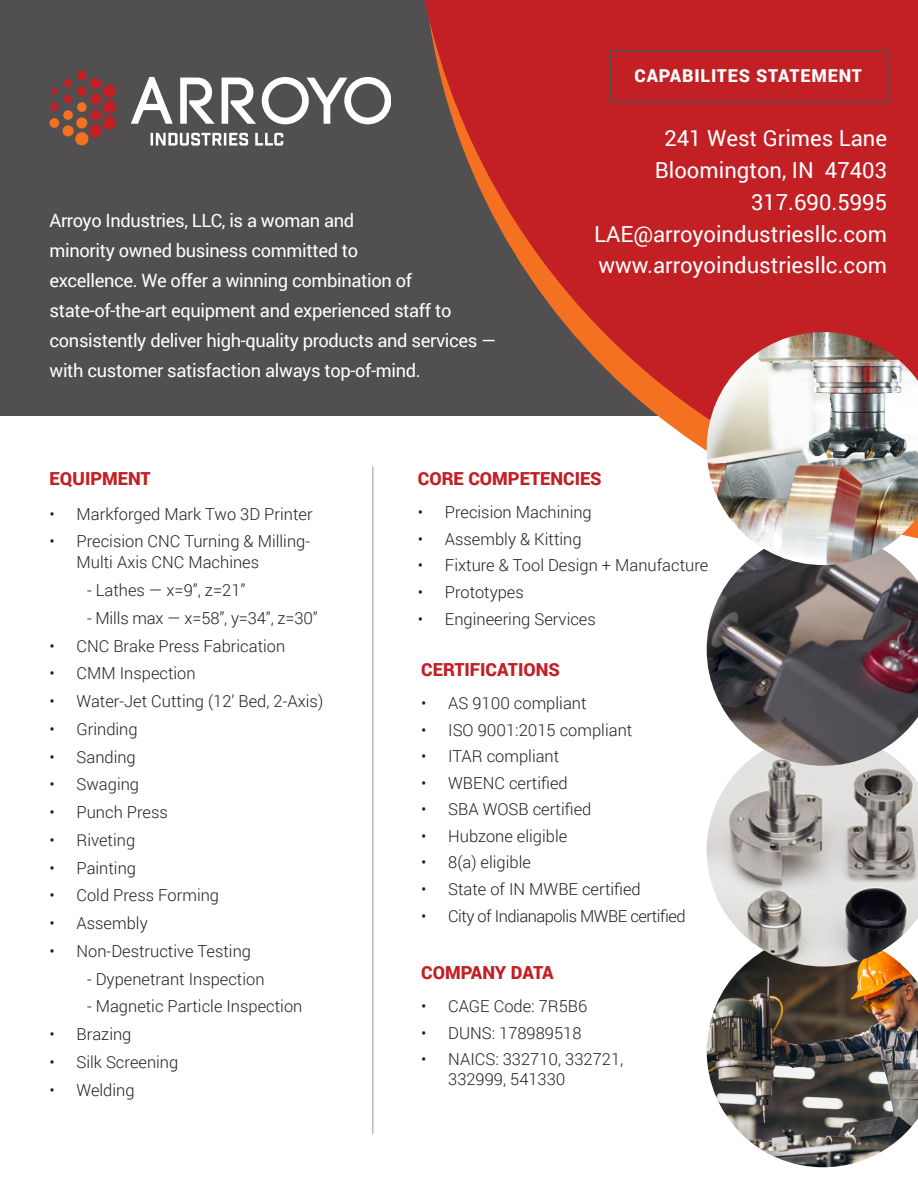
<style>
.page{position:relative;width:918px;height:1188px;background:#fff}
.page>*{position:absolute;margin:0;border:0;box-sizing:border-box;transform-origin:0 0}
.t1{font:22.05px "Roboto";color:#fff}
.t2{font:18.3px/30px "Roboto";letter-spacing:-.02em;color:#fff}
.t3{font:900 18px "Roboto";color:#c32025}
.t4{font:900 17.7px "Roboto";letter-spacing:.05em;color:#fff}
.t5{font:300 16.5px/21px "Roboto";color:#231f20}
.t6{font:300 16.5px "Roboto";letter-spacing:-.03em;color:#231f20}
</style>
<div class="page">
<div style="left:0;top:0;width:729px;height:416px;background:#514f4f"></div>
<svg style="left:425px;top:0;width:493px;height:451px;fill:#c32025"></svg>
<img style="left:707px;top:967px;width:211px;height:200px">
<img style="left:707px;top:766px;width:211px;height:201px">
<img style="left:707px;top:565px;width:211px;height:201px">
<img style="left:707px;top:332px;width:211px;height:233px">
<div style="left:610px;top:50px;width:279px;height:53px;border:2px solid #535050"></div>
<svg style="left:131px;top:77px;width:259px;height:47px"></svg>
<svg style="left:151px;top:133px;width:132px;height:12px"></svg>
<div style="left:51px;top:88px;width:7px;height:6px;background:#c32025;border-radius:50%"></div>
<div style="left:50px;top:103px;width:8px;height:8px;background:#c32025;border-radius:50%"></div>
<div style="left:50px;top:118px;width:9px;height:10px;background:#f37121;border-radius:50%"></div>
<div style="left:63px;top:125px;width:11px;height:11px;background:#f37121;border-radius:50%"></div>
<div style="left:75px;top:132px;width:13px;height:13px;background:#f37121;border-radius:50%"></div>
<div style="left:89px;top:124px;width:13px;height:14px;background:#c32025;border-radius:50%"></div>
<div style="left:103px;top:116px;width:13px;height:14px;background:#c32025;border-radius:50%"></div>
<div style="left:103px;top:100px;width:13px;height:14px;background:#c32025;border-radius:50%"></div>
<div style="left:103px;top:85px;width:13px;height:13px;background:#c32025;border-radius:50%"></div>
<div style="left:76px;top:117px;width:11px;height:12px;background:#f37121;border-radius:50%"></div>
<div style="left:90px;top:109px;width:11px;height:12px;background:#c32025;border-radius:50%"></div>
<div style="left:90px;top:94px;width:11px;height:11px;background:#c32025;border-radius:50%"></div>
<div style="left:90px;top:78px;width:11px;height:11px;background:#c32025;border-radius:50%"></div>
<div style="left:63px;top:110px;width:10px;height:10px;background:#f37121;border-radius:50%"></div>
<div style="left:77px;top:102px;width:10px;height:10px;background:#f37121;border-radius:50%"></div>
<div style="left:77px;top:86px;width:10px;height:10px;background:#c32025;border-radius:50%"></div>
<div style="left:77px;top:71px;width:10px;height:9px;background:#c32025;border-radius:50%"></div>
<div style="left:64px;top:95px;width:8px;height:8px;background:#c32025;border-radius:50%"></div>
<div style="left:64px;top:79px;width:8px;height:8px;background:#c32025;border-radius:50%"></div>
<hr style="left:372px;top:466px;width:2px;height:668px;background:#bbb7b6">
<p class="t2" style="left:50px;top:205px;width:448px">Arroyo Industries, LLC, is a woman and<br>minority owned business committed to<br>excellence. We offer a winning combination of state-of-the-art equipment and experienced staff to consistently deliver high-quality products and services — with customer satisfaction always top-of-mind.</p>
<p class="t4" style="left:634px;top:64px;width:229px">CAPABILITES STATEMENT</p>
<p class="t1" style="left:664px;top:123px;width:224px">241 West Grimes Lane</p>
<p class="t1" style="left:655px;top:155px;width:234px">Bloomington, IN 47403</p>
<p class="t1" style="left:751px;top:187px;width:138px">317.690.5995</p>
<p class="t1" style="left:594px;top:218px;width:295px">LAE@arroyoindustriesllc.com</p>
<p class="t1" style="left:598px;top:250px;width:290px">www.arroyoindustriesllc.com</p>
<p class="t3" style="left:50px;top:466px;width:103px">EQUIPMENT</p>
<p class="t5" style="left:50px;top:503px;width:265px">• Markforged Mark Two 3D Printer</p>
<p class="t5" style="left:77px;top:530px;width:235px;text-indent:-27px">• Precision CNC Turning &amp; Milling-<br>Multi Axis CNC Machines</p>
<p class="t5" style="left:87px;top:579px;width:160px">- Lathes — x=9”, z=21”</p>
<p class="t5" style="left:87px;top:607px;width:232px">- Mills max — x=58”, y=34”, z=30”</p>
<p class="t5" style="left:50px;top:635px;width:237px">• CNC Brake Press Fabrication</p>
<p class="t5" style="left:50px;top:662px;width:148px">• CMM Inspection</p>
<p class="t5" style="left:50px;top:690px;width:275px">• Water-Jet Cutting (12’ Bed, 2-Axis)</p>
<p class="t5" style="left:50px;top:718px;width:90px">• Grinding</p>
<p class="t5" style="left:50px;top:746px;width:88px">• Sanding</p>
<p class="t5" style="left:50px;top:773px;width:91px">• Swaging</p>
<p class="t5" style="left:50px;top:801px;width:120px">• Punch Press</p>
<p class="t5" style="left:50px;top:829px;width:87px">• Riveting</p>
<p class="t5" style="left:50px;top:857px;width:88px">• Painting</p>
<p class="t5" style="left:50px;top:884px;width:171px">• Cold Press Forming</p>
<p class="t5" style="left:50px;top:912px;width:100px">• Assembly</p>
<p class="t5" style="left:50px;top:940px;width:203px">• Non-Destructive Testing</p>
<p class="t5" style="left:87px;top:968px;width:179px">- Dypenetrant Inspection</p>
<p class="t5" style="left:87px;top:995px;width:217px">- Magnetic Particle Inspection</p>
<p class="t5" style="left:50px;top:1023px;width:83px">• Brazing</p>
<p class="t5" style="left:50px;top:1051px;width:130px">• Silk Screening</p>
<p class="t5" style="left:50px;top:1079px;width:87px">• Welding</p>
<p class="t3" style="left:418px;top:466px;width:185px">CORE COMPETENCIES</p>
<p class="t5" style="left:418px;top:501px;width:175px">• Precision Machining</p>
<p class="t5" style="left:418px;top:528px;width:165px">• Assembly &amp; Kitting</p>
<p class="t5" style="left:418px;top:555px;width:292px">• Fixture &amp; Tool Design + Manufacture</p>
<p class="t5" style="left:418px;top:581px;width:107px">• Prototypes</p>
<p class="t5" style="left:418px;top:608px;width:179px">• Engineering Services</p>
<p class="t3" style="left:421px;top:657px;width:140px">CERTIFICATIONS</p>
<p class="t5" style="left:421px;top:692px;width:167px">• AS 9100 compliant</p>
<p class="t5" style="left:421px;top:719px;width:213px">• ISO 9001:2015 compliant</p>
<p class="t5" style="left:421px;top:745px;width:140px">• ITAR compliant</p>
<p class="t5" style="left:421px;top:772px;width:148px">• WBENC certified</p>
<p class="t5" style="left:421px;top:798px;width:172px">• SBA WOSB certified</p>
<p class="t5" style="left:421px;top:825px;width:148px">• Hubzone eligible</p>
<p class="t5" style="left:421px;top:851px;width:111px">• 8(a) eligible</p>
<p class="t5" style="left:421px;top:878px;width:221px">• State of IN MWBE certified</p>
<p class="t6" style="left:421px;top:904px;width:266px">• City of Indianapolis MWBE certified</p>
<p class="t3" style="left:421px;top:960px;width:134px">COMPANY DATA</p>
<p class="t5" style="left:421px;top:995px;width:168px">• CAGE Code: 7R5B6</p>
<p class="t5" style="left:421px;top:1022px;width:162px">• DUNS: 178989518</p>
<p class="t5" style="left:448px;top:1049px;width:177px;line-height:19.8px;text-indent:-27px">• NAICS: 332710, 332721,<br>332999, 541330</p>
</div>
